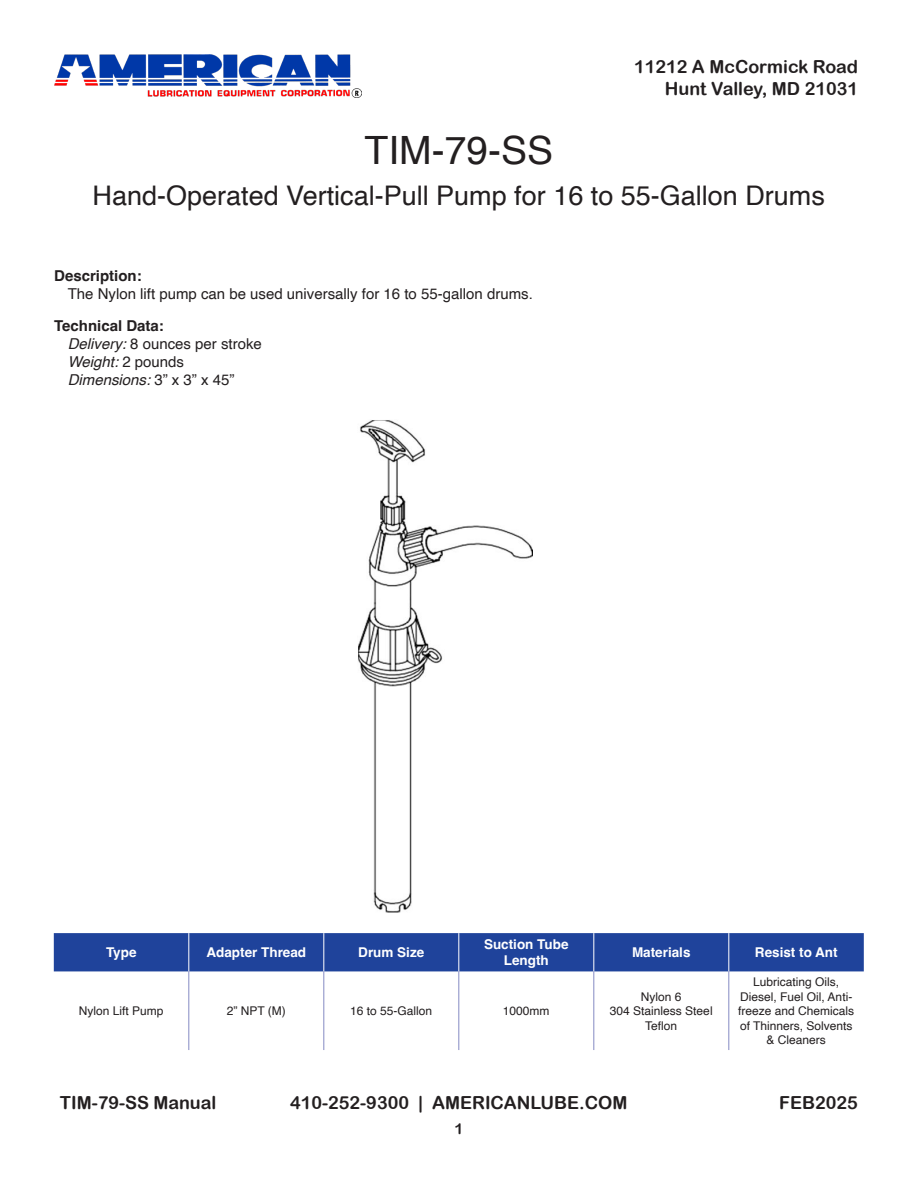
<style>
.page{position:relative;width:918px;height:1188px;background:#fff}
.page>*{position:absolute;margin:0;border:0;box-sizing:border-box;transform-origin:0 0}
.t1{font:39px "Helvetica";color:#231f20}
.t2{font:27px "Helvetica";color:#231f20}
.t3{font:18px "Arial Rounded MT Bold";color:#231f20}
.t4{font:15px "Helvetica";color:#231f20}
.t5{font:italic 15px "Helvetica";color:#231f20}
.t6{font:700 15px "Helvetica";color:#231f20}
.t7{font:15px "Arial Rounded MT Bold";color:#231f20}
.t8{font:700 13.5px/16.2px "Helvetica";color:#fff;text-align:center}
.t9{font:12px/14.4px "Helvetica";color:#231f20;text-align:center}
.s1{font-style:italic}
.s2{font-style:normal}
</style>
<div class="page">
<img style="left:54px;top:54px;width:308px;height:44px">
<div style="left:54px;top:933px;width:810px;height:38px;background:#1f439b"></div>
<hr style="left:188px;top:933px;width:1px;height:38px;background:#fff">
<hr style="left:323px;top:933px;width:1px;height:38px;background:#fff">
<hr style="left:458px;top:933px;width:1px;height:38px;background:#fff">
<hr style="left:593px;top:933px;width:1px;height:38px;background:#fff">
<hr style="left:728px;top:933px;width:1px;height:38px;background:#fff">
<hr style="left:188px;top:971px;width:1px;height:79px;background:#858ac3">
<hr style="left:323px;top:971px;width:1px;height:79px;background:#858ac3">
<hr style="left:458px;top:971px;width:1px;height:79px;background:#858ac3">
<hr style="left:593px;top:971px;width:1px;height:79px;background:#858ac3">
<hr style="left:728px;top:971px;width:1px;height:79px;background:#858ac3">
<img style="left:358px;top:420px;width:174px;height:492px">
<p class="t3" style="left:634px;top:56px;width:226px">11212 A McCormick Road</p>
<p class="t3" style="left:665px;top:78px;width:195px">Hunt Valley, MD 21031</p>
<p class="t1" style="left:365px;top:120px;width:190px">TIM-79-SS</p>
<p class="t2" style="left:93px;top:174px;width:734px">Hand-Operated Vertical-Pull Pump for 16 to 55-Gallon Drums</p>
<p class="t6" style="left:54px;top:267px;width:89px">Description:</p>
<p class="t4" style="left:68px;top:283px;width:467px">The Nylon lift pump can be used universally for 16 to 55-gallon drums.</p>
<p class="t6" style="left:54px;top:316px;width:111px">Technical Data:</p>
<p class="t4" style="left:68px;top:332px;width:196px"><span class="s1">Delivery:</span> 8 ounces per stroke</p>
<p class="t5" style="left:68px;top:350px;width:118px">Weight: <span class="s2">2 pounds</span></p>
<p class="t5" style="left:68px;top:368px;width:168px">Dimensions: <span class="s2">3” x 3” x 45”</span></p>
<p class="t8" style="left:106px;top:946px;width:32px">Type</p>
<p class="t8" style="left:206px;top:946px;width:101px">Adapter Thread</p>
<p class="t8" style="left:358px;top:946px;width:68px">Drum Size</p>
<p class="t8" style="left:484px;top:938px;width:86px">Suction Tube<br>Length</p>
<p class="t8" style="left:632px;top:946px;width:60px">Materials</p>
<p class="t8" style="left:755px;top:946px;width:84px">Resist to Ant</p>
<p class="t9" style="left:79px;top:1004px;width:86px">Nylon Lift Pump</p>
<p class="t9" style="left:227px;top:1004px;width:61px">2” NPT (M)</p>
<p class="t9" style="left:350px;top:1004px;width:84px">16 to 55-Gallon</p>
<p class="t9" style="left:503px;top:1004px;width:48px">1000mm</p>
<p class="t9" style="left:738px;top:975px;width:118px">Lubricating Oils,<br>Diesel, Fuel Oil, Anti&shy;freeze and Chemicals of Thinners, Solvents &amp; Cleaners</p>
<p class="t9" style="left:610px;top:990px;width:104px">Nylon 6<br>304 Stainless Steel<br>Teflon</p>
<p class="t3" style="left:60px;top:1092px;width:158px">TIM-79-SS Manual</p>
<p class="t3" style="left:290px;top:1092px;width:339px">410-252-9300 | AMERICANLUBE.COM</p>
<p class="t3" style="left:779px;top:1092px;width:80px">FEB2025</p>
<p class="t7" style="left:454px;top:1120px;width:10px">1</p>
</div>
